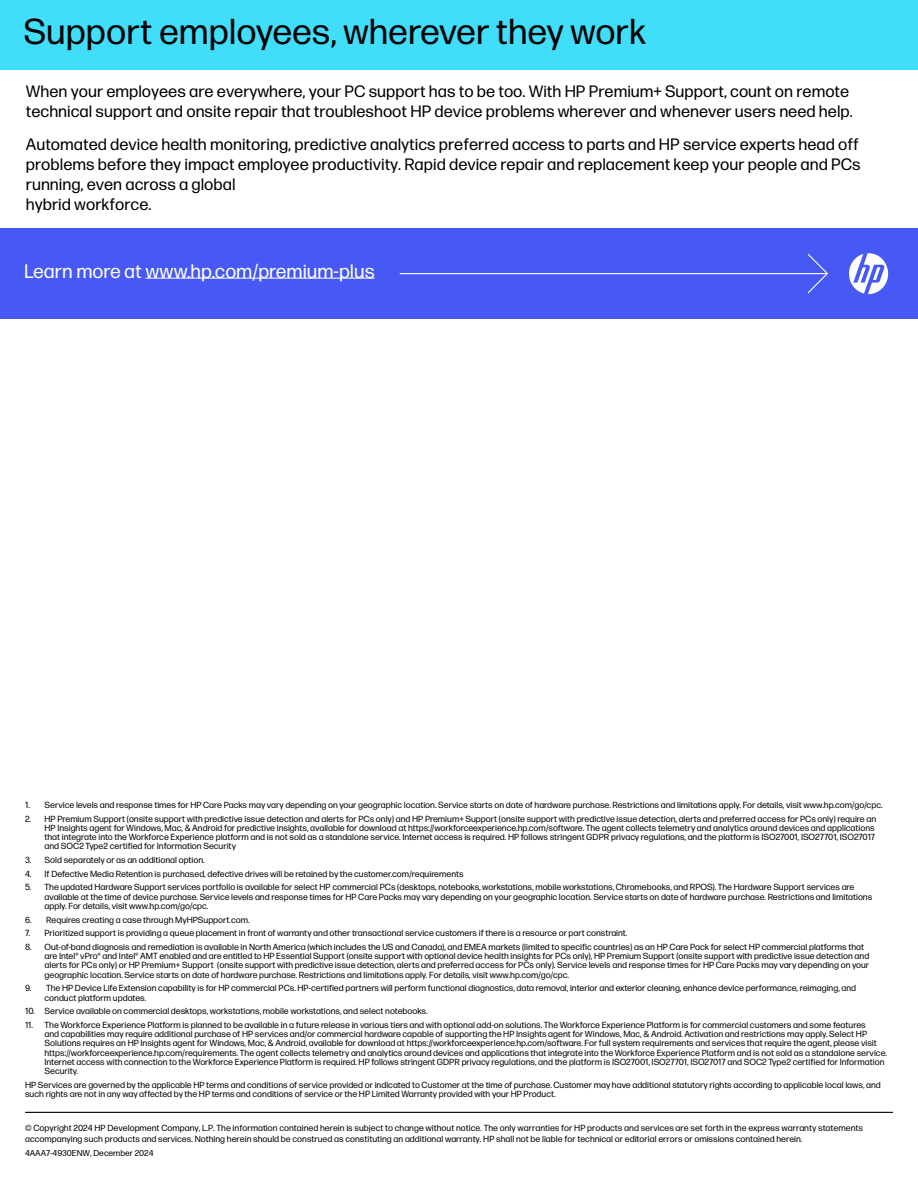
<style>
.page{position:relative;width:918px;height:1188px;background:#fff}
.page>*{position:absolute;margin:0;border:0;box-sizing:border-box;transform-origin:0 0}
.t1{font:36px "Forma DJR Micro";color:#000}
.t2{font:19.5px "Forma DJR Micro";color:#fff}
.t3{font:16.5px/19.8px "Forma DJR Micro";color:#000}
.t4{font:8.85px/9.3px "Forma DJR Micro";color:#000}
.t5{font:8.55px "Forma DJR Micro";color:#000}
</style>
<div class="page">
<hr style="left:25px;top:1112px;width:868px;height:1px;background:#000">
<div style="left:0;top:228px;width:918px;height:91px;background:#4759f5"></div>
<hr style="left:400px;top:273px;width:427px;height:1px;background:#fff">
<svg style="left:807px;top:253px;width:21px;height:41px"></svg>
<hr style="left:145px;top:278px;width:230px;height:1px;background:#fff">
<svg style="left:849px;top:253px;width:39px;height:41px"></svg>
<div style="left:0;top:0;width:918px;height:69px;background:#40defa"></div>
<h1 class="t1" style="left:24px;top:9px;width:624px">Support employees, wherever they work</h1>
<h3 class="t3" style="left:26px;top:81px;width:828px">When your employees are everywhere, your PC support has to be too. With HP Premium+ Support, count on remote technical support and onsite repair that troubleshoot HP device problems wherever and whenever users need help.</h3>
<p class="t3" style="left:26px;top:134px;width:836px">Automated device health monitoring, predictive analytics preferred access to parts and HP service experts head off problems before they impact employee productivity. Rapid device repair and replacement keep your people and PCs running, even across a global<br>hybrid workforce.</p>
<h2 class="t2" style="left:24px;top:259px;width:352px">Learn more at www.hp.com/premium-plus</h2>
<p class="t4" style="left:25px;top:800px;width:859px">1. Service levels and response times for HP Care Packs may vary depending on your geographic location. Service starts on date of hardware purchase. Restrictions and limitations apply. For details, visit www.hp.com/go/cpc.</p>
<p class="t4" style="left:45px;top:814px;width:833px;text-indent:-19px">2. HP Premium Support (onsite support with predictive issue detection and alerts for PCs only) and HP Premium+ Support (onsite support with predictive issue detection, alerts and preferred access for PCs only) require an HP Insights agent for Windows, Mac, &amp; Android for predictive insights, available for download at https://workforceexperience.hp.com/software. The agent collects telemetry and analytics around devices and applications that integrate into the Workforce Experience platform and is not sold as a standalone service. Internet access is required. HP follows stringent GDPR privacy regulations, and the platform is ISO27001, ISO27701, ISO27017 and SOC2 Type2 certified for Information Security</p>
<p class="t4" style="left:25px;top:855px;width:181px">3. Sold separately or as an additional option.</p>
<p class="t4" style="left:25px;top:869px;width:440px">4. If Defective Media Retention is purchased, defective drives will be retained by the customer.com/requirements</p>
<p class="t4" style="left:45px;top:882px;width:829px;text-indent:-19px">5. The updated Hardware Support services portfolio is available for select HP commercial PCs (desktops, notebooks, workstations, mobile workstations, Chromebooks, and RPOS). The Hardware Support services are available at the time of device purchase. Service levels and response times for HP Care Packs may vary depending on your geographic location. Service starts on date of hardware purchase. Restrictions and limitations apply. For details, visit www.hp.com/go/cpc.</p>
<p class="t4" style="left:25px;top:915px;width:226px">6. Requires creating a case through MyHPSupport.com.</p>
<p class="t4" style="left:25px;top:928px;width:604px">7. Prioritized support is providing a queue placement in front of warranty and other transactional service customers if there is a resource or part constraint.</p>
<p class="t4" style="left:45px;top:942px;width:826px;text-indent:-19px">8. Out-of-band diagnosis and remediation is available in North America (which includes the US and Canada), and EMEA markets (limited to specific countries) as an HP Care Pack for select HP commercial platforms that are Intel® vPro® and Intel® AMT enabled and are entitled to HP Essential Support (onsite support with optional device health insights for PCs only), HP Premium Support (onsite support with predictive issue detection and alerts for PCs only) or HP Premium+ Support (onsite support with predictive issue detection, alerts and preferred access for PCs only). Service levels and response times for HP Care Packs may vary depending on your geographic location. Service starts on date of hardware purchase. Restrictions and limitations apply. For details, visit www.hp.com/go/cpc.</p>
<p class="t4" style="left:45px;top:983px;width:813px;text-indent:-19px">9. The HP Device Life Extension capability is for HP commercial PCs. HP-certified partners will perform functional diagnostics, data removal, interior and exterior cleaning, enhance device performance, reimaging, and conduct platform updates.</p>
<p class="t4" style="left:25px;top:1006px;width:404px">10. Service available on commercial desktops, workstations, mobile workstations, and select notebooks.</p>
<p class="t4" style="left:45px;top:1020px;width:844px;text-indent:-19px">11. The Workforce Experience Platform is planned to be available in a future release in various tiers and with optional add-on solutions. The Workforce Experience Platform is for commercial customers and some features<br>and capabilities may require additional purchase of HP services and/or commercial hardware capable of supporting the HP Insights agent for Windows, Mac, &amp; Android. Activation and restrictions may apply. Select HP Solutions requires an HP Insights agent for Windows, Mac, &amp; Android, available for download at https://workforceexperience.hp.com/software. For full system requirements and services that require the agent, please visit https://workforceexperience.hp.com/requirements. The agent collects telemetry and analytics around devices and applications that integrate into the Workforce Experience Platform and is not sold as a standalone service.<br>Internet access with connection to the Workforce Experience Platform is required. HP follows stringent GDPR privacy regulations, and the platform is ISO27001, ISO27701, ISO27017 and SOC2 Type2 certified for Information Security.</p>
<p class="t4" style="left:25px;top:1080px;width:857px">HP Services are governed by the applicable HP terms and conditions of service provided or indicated to Customer at the time of purchase. Customer may have additional statutory rights according to applicable local laws, and such rights are not in any way affected by the HP terms and conditions of service or the HP Limited Warranty provided with your HP Product.</p>
<p class="t4" style="left:25px;top:1123px;width:839px;line-height:10.8px">© Copyright 2024 HP Development Company, L.P. The information contained herein is subject to change without notice. The only warranties for HP products and services are set forth in the express warranty statements accompanying such products and services. Nothing herein should be construed as constituting an additional warranty. HP shall not be liable for technical or editorial errors or omissions contained herein.</p>
<p class="t5" style="left:25px;top:1148px;width:130px">4AAA7-4930ENW, December 2024</p>
</div>
